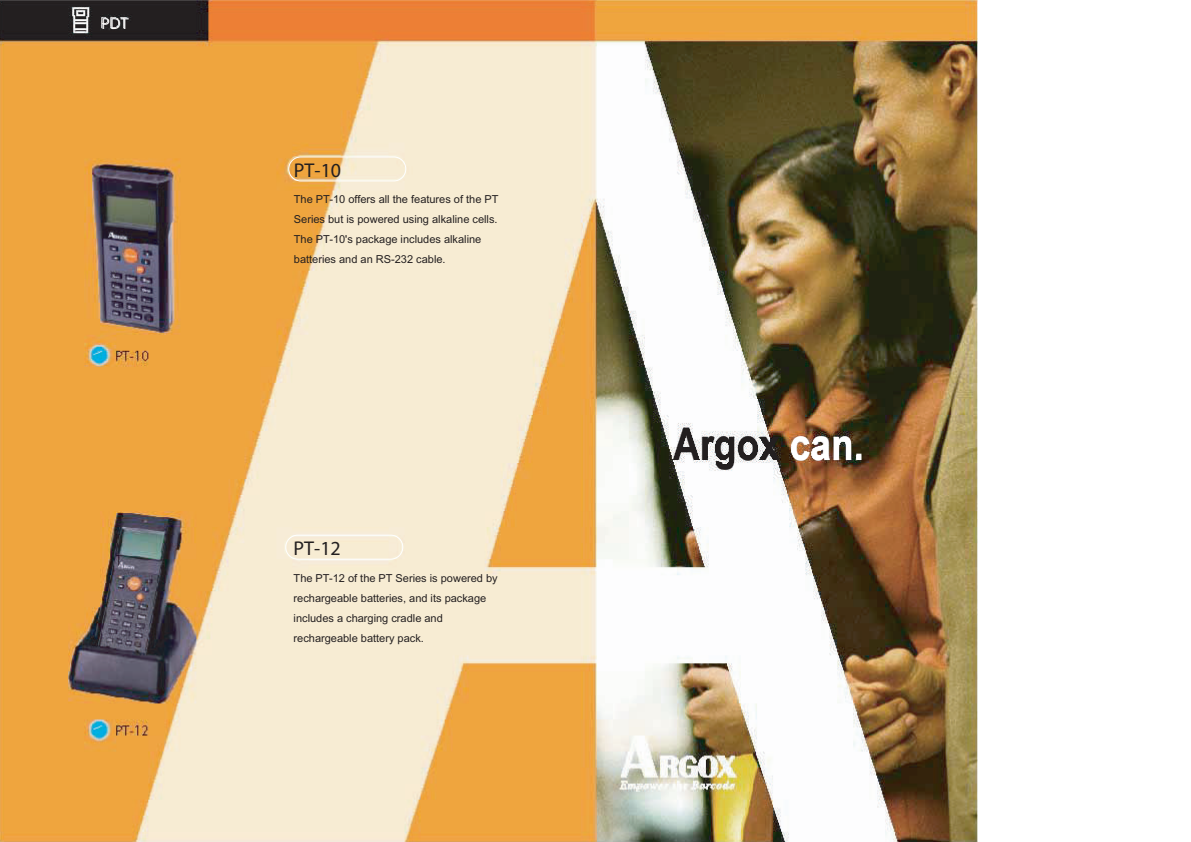
<style>
.page{position:relative;width:1191px;height:842px;background:#fff}
.page>*{position:absolute;margin:0;border:0;box-sizing:border-box;transform-origin:0 0}
.t1{font:700 45px "Arial Narrow";color:#231f20}
.t2{font:20px "Myriad";color:#231f20}
.t3{font:16px "Myriad";color:#fff}
.t4{font:11px/20px "Arial";color:#231f20}
.s1{color:#fff}
</style>
<div class="page">
<img style="left:0;top:1px;width:978px;height:841px">
<div style="left:288px;top:156px;width:118px;height:25px;border:1px solid #fff;border-radius:12px"></div>
<div style="left:285px;top:535px;width:118px;height:25px;border:1px solid #fff;border-radius:12px"></div>
<h3 class="t3" style="left:101px;top:16px;width:29px">PDT</h3>
<h2 class="t2" style="left:294px;top:160px;width:49px">PT-10</h2>
<p class="t4" style="left:294px;top:190px;width:206px">The PT-10 offers all the features of the PT Series but is powered using alkaline cells.<br>The PT-10's package includes alkaline batteries and an RS-232 cable.</p>
<h2 class="t2" style="left:294px;top:539px;width:49px">PT-12</h2>
<p class="t4" style="left:294px;top:568px;width:205px">The PT-12 of the PT Series is powered by rechargeable batteries, and its package includes a charging cradle and rechargeable battery pack.</p>
<h1 class="t1" style="left:673px;top:410px;width:192px">Argox <span class="s1">can.</span></h1>
</div>
